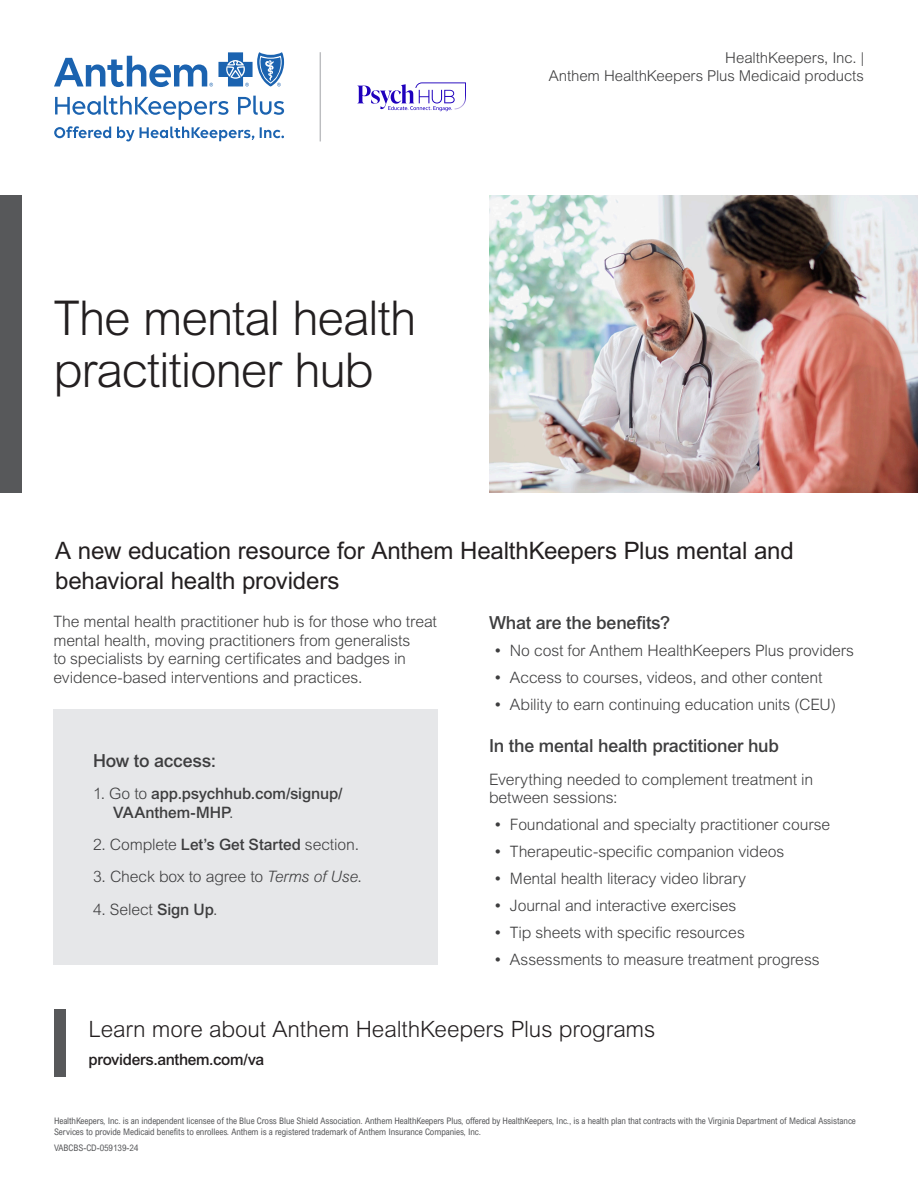
<style>
.page{position:relative;width:918px;height:1188px;background:#fff}
.page>*{position:absolute;margin:0;border:0;box-sizing:border-box;transform-origin:0 0}
.PR_Main_Headline_XL{font:48px/52.5px "Arialfor ELV Light";letter-spacing:-.03em;color:#231f20}
.PR_Section_Headline{font:24px/30px "Arialfor ELV";letter-spacing:-.005em;color:#231f20}
.PR_CTA_Larger{font:22.5px "Arialfor ELV Light";letter-spacing:-.005em;color:#231f20}
.PR_Subhead{font:18px "Arialfor ELV Medium";letter-spacing:-.015em;color:#3e3e3f}
.PR_Body_Copy{font:15.75px/18.8px "Arialfor ELV Light";letter-spacing:-.01em;color:#3e3e3f}
.PR_Body_Copy-2{font:15.75px/18.8px "Arialfor ELV Medium";letter-spacing:-.01em;color:#3e3e3f}
.PR_CTA_Small_Bold{font:15.75px "Arialfor ELV Medium";letter-spacing:-.02em;color:#231f20}
.PR_Body_Copy-3{font:15px/18px "Arialfor ELV Light";letter-spacing:-.005em;color:#3e3e3f;text-align:right}
.PR_Disclosure{font:condensed 9px/10.5px "Arial MT Pro";letter-spacing:-.005em;color:#57585a}
.s1{font-family:"Arial MT Pro";font-weight:500}
.s2{font-family:"Arialfor ELV Light"}
.s3{font-family:"Arialfor ELV Medium"}
.s4{font-style:italic}
</style>
<div class="page">
<div style="left:54px;top:709px;width:384px;height:256px;background:#e6e7e9"></div>
<svg style="left:357px;top:82px;width:109px;height:29px"></svg>
<div style="left:0;top:195px;width:22px;height:297px;background:#57585a"></div>
<img style="left:489px;top:195px;width:429px;height:297px">
<div style="left:54px;top:1009px;width:12px;height:68px;background:#57585a"></div>
<svg style="left:54px;top:96px;width:230px;height:45px"></svg>
<svg style="left:54px;top:52px;width:230px;height:35px"></svg>
<hr style="left:320px;top:52px;width:1px;height:89px;background:#bcbdc0">
<p class="PR_Main_Headline_XL" style="left:53px;top:294px;width:365px">The mental health practitioner hub</p>
<p class="PR_Body_Copy-3" style="left:549px;top:49px;width:317px">HealthKeepers, Inc. |<br>Anthem HealthKeepers Plus Medicaid products</p>
<p class="PR_Section_Headline" style="left:55px;top:537px;width:740px">A new education resource for Anthem HealthKeepers Plus mental and behavioral health providers</p>
<p class="PR_Subhead" style="left:489px;top:612px;width:183px">What are the benefits?</p>
<p class="PR_Body_Copy" style="left:495px;top:641px;width:360px"><span class="s1">•</span> No cost for Anthem HealthKeepers Plus providers</p>
<p class="PR_Body_Copy" style="left:495px;top:668px;width:329px"><span class="s1">•</span> Access to courses, videos, and other content</p>
<p class="PR_Body_Copy" style="left:495px;top:695px;width:342px"><span class="s1">•</span> Ability to earn continuing education units (CEU)</p>
<p class="PR_Subhead" style="left:489px;top:735px;width:291px">In the mental health practitioner hub</p>
<p class="PR_Body_Copy" style="left:489px;top:770px;width:326px">Everything needed to complement treatment in between sessions:</p>
<p class="PR_Body_Copy" style="left:495px;top:816px;width:337px"><span class="s1">•</span> Foundational and specialty practitioner course</p>
<p class="PR_Body_Copy" style="left:495px;top:843px;width:291px"><span class="s1">•</span> Therapeutic-specific companion videos</p>
<p class="PR_Body_Copy" style="left:495px;top:870px;width:252px"><span class="s1">•</span> Mental health literacy video library</p>
<p class="PR_Body_Copy" style="left:495px;top:897px;width:243px"><span class="s1">•</span> Journal and interactive exercises</p>
<p class="PR_Body_Copy" style="left:495px;top:924px;width:251px"><span class="s1">•</span> Tip sheets with specific resources</p>
<p class="PR_Body_Copy" style="left:495px;top:951px;width:326px"><span class="s1">•</span> Assessments to measure treatment progress</p>
<p class="PR_Body_Copy" style="left:53px;top:613px;width:385px">The mental health practitioner hub is for those who treat mental health, moving practitioners from generalists<br>to specialists by earning certificates and badges in evidence-based interventions and practices.</p>
<p class="PR_Subhead" style="left:93px;top:750px;width:125px">How to access:</p>
<p class="PR_Body_Copy-2" style="left:113px;top:785px;width:231px;text-indent:-20px"><span class="s2">1. Go to</span> app.psychhub.com/signup/<br>VAAnthem-MHP<span class="s2">.</span></p>
<p class="PR_Body_Copy" style="left:93px;top:836px;width:268px">2. Complete <span class="s3">Let’s Get Started</span> section.</p>
<p class="PR_Body_Copy" style="left:93px;top:868px;width:270px">3. Check box to agree to <span class="s4">Terms of Use</span>.</p>
<p class="PR_Body_Copy" style="left:93px;top:900px;width:126px">4. Select <span class="s3">Sign Up</span>.</p>
<p class="PR_CTA_Larger" style="left:89px;top:1016px;width:568px">Learn more about Anthem HealthKeepers Plus programs</p>
<p class="PR_CTA_Small_Bold" style="left:89px;top:1050px;width:177px">providers.anthem.com/va</p>
<p class="PR_Disclosure" style="left:54px;top:1116px;width:803px">HealthKeepers, Inc. is an independent licensee of the Blue Cross Blue Shield Association. Anthem HealthKeepers Plus, offered by HealthKeepers, Inc., is a health plan that contracts with the Virginia Department of Medical Assistance<br>Services to provide Medicaid benefits to enrollees. Anthem is a registered trademark of Anthem Insurance Companies, Inc.</p>
<p class="PR_Disclosure" style="left:54px;top:1142px;width:86px">VABCBS-CD-059139-24</p>
</div>
